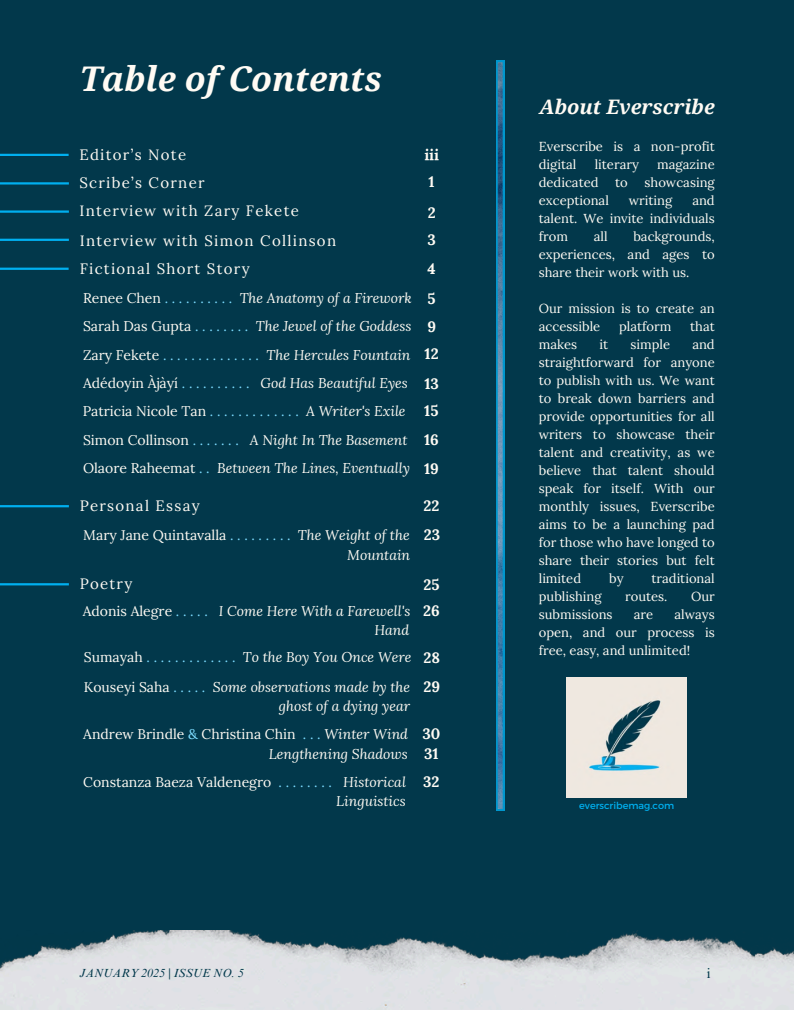
<style>
.page{position:relative;width:794px;height:1010px;background:#fff}
.page>*{position:absolute;margin:0;border:0;box-sizing:border-box;transform-origin:0 0}
.t1{font:italic 700 34px "Droid Serif";color:#fffbf4}
.t2{font:italic 700 20px "Droid Serif";color:#fffbf4}
.t3{font:15px "Lora";letter-spacing:.085em;color:#fffbf4}
.t4{font:700 15px "Lora";color:#fffbf4}
.t5{font:italic 14px "Lora";color:#fffbf4}
.t6{font:14px "Lora";color:#fffbf4}
.t7{font:14px "Times NRMT Pro";color:#02384b}
.t8{font:13px/18px "Lora";color:#fffbf4;text-align:justify}
.t9{font:italic 12px "Times NRMT Pro";color:#02384b}
.t10{font:9.7px "Montserrat";color:#00afef}
.s1{font-style:normal}
.s2{font-style:normal;color:#7ddcff}
.s3{color:#7ddcff}
.s4{font-style:italic}
</style>
<div class="page">
<div style="left:0;top:0;width:794px;height:1009px;background:#02384b"></div>
<hr style="left:0;top:267px;width:69px;height:3px;background:#00afef">
<svg style="left:496px;top:61px;width:8px;height:749px;background:#3187b3"></svg>
<hr style="left:0;top:154px;width:69px;height:2px;background:#00afef">
<hr style="left:0;top:505px;width:69px;height:2px;background:#00afef">
<hr style="left:0;top:182px;width:69px;height:2px;background:#00afef">
<hr style="left:0;top:210px;width:69px;height:3px;background:#00afef">
<hr style="left:0;top:239px;width:69px;height:2px;background:#00afef">
<hr style="left:0;top:583px;width:69px;height:2px;background:#00afef">
<img style="left:566px;top:677px;width:120px;height:120px">
<img style="left:0;top:930px;width:794px;height:79px">
<p class="t1" style="left:80px;top:59px;width:304px">Table of Contents</p>
<p class="t3" style="left:79px;top:144px;width:108px">Editor’s Note</p>
<h4 class="t4" style="left:424px;top:145px;width:16px">iii</h4>
<h4 class="t3" style="left:79px;top:173px;width:127px">Scribe’s Corner</h4>
<p class="t3" style="left:79px;top:201px;width:221px">Interview with Zary Fekete</p>
<p class="t3" style="left:80px;top:231px;width:258px">Interview with Simon Collinson</p>
<p class="t3" style="left:80px;top:259px;width:171px">Fictional Short Story</p>
<p class="t5" style="left:83px;top:289px;width:330px"><span class="s1">Renee Chen</span> <span class="s2">. . . . . . . . . .</span> The Anatomy of a Firework</p>
<h4 class="t4" style="left:428px;top:172px;width:8px">1</h4>
<h4 class="t4" style="left:427px;top:203px;width:9px">2</h4>
<p class="t4" style="left:427px;top:230px;width:10px">3</p>
<h4 class="t4" style="left:427px;top:259px;width:10px">4</h4>
<p class="t4" style="left:427px;top:289px;width:10px">5</p>
<h4 class="t5" style="left:83px;top:316px;width:330px"><span class="s1">Sarah Das Gupta</span> <span class="s2">. . . . . . . .</span> The Jewel of the Goddess</h4>
<h4 class="t4" style="left:427px;top:316px;width:10px">9</h4>
<p class="t5" style="left:83px;top:345px;width:329px"><span class="s1">Zary Fekete</span> <span class="s2">. . . . . . . . . . . . . .</span> The Hercules Fountain</p>
<p class="t4" style="left:424px;top:344px;width:16px">12</p>
<p class="t5" style="left:83px;top:373px;width:326px"><span class="s1">Adédoyin Àjàyí</span> <span class="s2">. . . . . . . . . .</span> God Has Beautiful Eyes</p>
<h4 class="t4" style="left:424px;top:374px;width:16px">13</h4>
<p class="t6" style="left:83px;top:402px;width:324px">Patricia Nicole Tan <span class="s3">. . . . . . . . . . . . .</span> <span class="s4">A Writer's Exile</span></p>
<h4 class="t4" style="left:424px;top:401px;width:16px">15</h4>
<h4 class="t5" style="left:83px;top:430px;width:326px"><span class="s1">Simon Collinson</span> <span class="s2">. . . . . . .</span> A Night In The Basement</h4>
<p class="t4" style="left:424px;top:430px;width:16px">16</p>
<h4 class="t5" style="left:83px;top:458px;width:328px"><span class="s1">Olaore Raheemat</span> <span class="s2">. .</span> Between The Lines, Eventually</h4>
<p class="t4" style="left:424px;top:458px;width:16px">19</p>
<h4 class="t3" style="left:80px;top:495px;width:121px">Personal Essay</h4>
<p class="t6" style="left:83px;top:526px;width:328px">Mary Jane Quintavalla <span class="s3">. . . . . . . . .</span> <span class="s4">The Weight of the</span></p>
<p class="t5" style="left:347px;top:545px;width:64px">Mountain</p>
<h4 class="t4" style="left:423px;top:495px;width:17px">22</h4>
<p class="t4" style="left:423px;top:525px;width:18px">23</p>
<h4 class="t3" style="left:80px;top:573px;width:54px">Poetry</h4>
<p class="t4" style="left:423px;top:574px;width:18px">25</p>
<h4 class="t5" style="left:83px;top:601px;width:329px"><span class="s1">Adonis Alegre</span> <span class="s2">. . . . .</span> I Come Here With a Farewell's</h4>
<p class="t4" style="left:423px;top:600px;width:18px">26</p>
<h4 class="t5" style="left:374px;top:620px;width:36px">Hand</h4>
<h4 class="t5" style="left:84px;top:647px;width:329px"><span class="s1">Sumayah</span> <span class="s2">. . . . . . . . . . . . .</span> To the Boy You Once Were</h4>
<p class="t4" style="left:423px;top:648px;width:18px">28</p>
<h4 class="t5" style="left:84px;top:677px;width:328px"><span class="s1">Kouseyi Saha</span> <span class="s2">. . . . .</span> Some observations made by the</h4>
<h4 class="t4" style="left:423px;top:677px;width:18px">29</h4>
<h4 class="t5" style="left:279px;top:696px;width:133px">ghost of a dying year</h4>
<h4 class="t6" style="left:83px;top:725px;width:326px">Andrew Brindle <span class="s3">&amp;</span> Christina Chin <span class="s3">. . .</span> <span class="s4">Winter Wind</span></h4>
<p class="t4" style="left:422px;top:724px;width:19px">30</p>
<h4 class="t5" style="left:269px;top:744px;width:140px">Lengthening Shadows</h4>
<h4 class="t4" style="left:424px;top:743px;width:16px">31</h4>
<p class="t6" style="left:83px;top:773px;width:324px">Constanza Baeza Valdenegro <span class="s3">. . . . . . . .</span> <span class="s4">Historical</span></p>
<h2 class="t4" style="left:423px;top:772px;width:18px">32</h2>
<h6 class="t5" style="left:336px;top:791px;width:71px">Linguistics</h6>
<h3 class="t2" style="left:539px;top:96px;width:176px">About Everscribe</h3>
<h4 class="t8" style="left:538px;top:137px;width:177px">Everscribe is a non-profit digital</h4>
<h4 class="t8" style="left:594px;top:155px;width:46px">literary</h4>
<h4 class="t8" style="left:657px;top:155px;width:59px">magazine</h4>
<h4 class="t8" style="left:538px;top:173px;width:61px">dedicated</h4>
<h4 class="t8" style="left:615px;top:173px;width:14px">to</h4>
<h4 class="t8" style="left:644px;top:173px;width:72px">showcasing</h4>
<h4 class="t8" style="left:538px;top:191px;width:72px">exceptional</h4>
<h4 class="t8" style="left:629px;top:191px;width:45px">writing</h4>
<h4 class="t8" style="left:538px;top:191px;width:177px;text-indent:153px">and talent. We invite individuals from</h4>
<h4 class="t8" style="left:538px;top:227px;width:177px;text-indent:95px">backgrounds, experiences, and ages to share their work with us.</h4>
<p class="t8" style="left:538px;top:299px;width:177px">Our mission is to create an accessible</p>
<h4 class="t8" style="left:593px;top:227px;width:15px">all</h4>
<p class="t8" style="left:619px;top:317px;width:54px">platform</p>
<p class="t8" style="left:690px;top:317px;width:26px">that</p>
<p class="t8" style="left:538px;top:335px;width:177px;text-indent:153px">and straightforward for anyone to publish with us. We want to break down barriers and provide opportunities for all writers to showcase their talent and creativity, as we believe that talent should speak for itself. With our monthly issues, Everscribe aims to be a launching pad for those who have longed to share their stories but felt limited</p>
<p class="t8" style="left:538px;top:335px;width:40px">makes</p>
<p class="t8" style="left:599px;top:335px;width:10px">it</p>
<p class="t8" style="left:630px;top:335px;width:41px">simple</p>
<p class="t8" style="left:609px;top:569px;width:16px">by</p>
<p class="t8" style="left:651px;top:569px;width:65px">traditional</p>
<p class="t8" style="left:538px;top:587px;width:64px">publishing</p>
<p class="t8" style="left:625px;top:587px;width:44px">routes.</p>
<p class="t8" style="left:691px;top:587px;width:25px">Our</p>
<p class="t8" style="left:538px;top:605px;width:75px">submissions</p>
<p class="t8" style="left:633px;top:605px;width:21px">are</p>
<p class="t8" style="left:538px;top:605px;width:177px;text-indent:136px">always open, and our process is free, easy, and unlimited!</p>
<p class="t10" style="left:579px;top:799px;width:96px">everscribemag.com</p>
<p class="t9" style="left:79px;top:968px;width:166px">JANUARY 2025 | ISSUE NO. 5</p>
<h1 class="t7" style="left:706px;top:968px;width:5px">i</h1>
</div>
